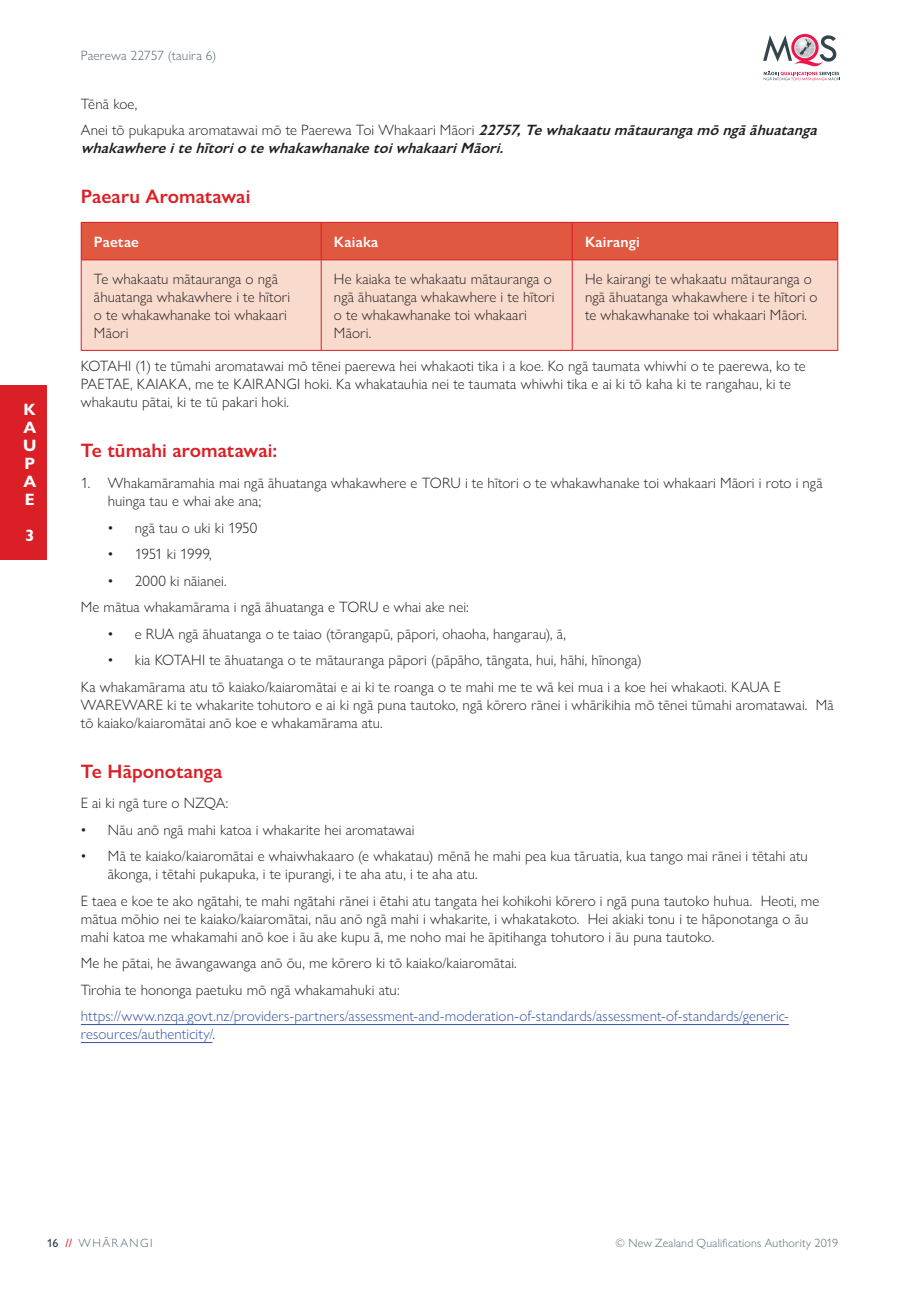
<style>
.page{position:relative;width:919px;height:1289px;background:#fff}
.page>*{position:absolute;margin:0;border:0;box-sizing:border-box;transform-origin:0 0}
.t1{font:600 19.5px "Gill Sans Nova";letter-spacing:.005em;color:#db1f26}
.t2{font:700 16.5px/18px "Gill Sans Nova";color:#fff;text-align:justify}
.t3{font:300 15px/18px "Gill Sans Nova";letter-spacing:.005em;color:#231f20}
.t4{font:italic 600 15px/18px "Gill Sans Nova";color:#231f20}
.t5{font:300 15px/18px "Gill Sans Nova";letter-spacing:.005em;color:#3051a3}
.t6{font:600 15px "Gill Sans Nova";letter-spacing:.015em;color:#fff}
.t7{font:300 15px "Gill Sans Nova";letter-spacing:-.02em;color:#231f20}
.t8{font:300 13.5px "Gill Sans Nova";letter-spacing:.01em;color:#586a73}
.t9{font:300 12px "Gill Sans Nova";letter-spacing:.015em;color:#586a73}
.t10{font:300 12px "Gill Sans Nova";letter-spacing:.125em;color:#586a73}
.s1{font-weight:300;font-style:normal}
.s2{font-weight:400}
.s3{color:#231f20}
.s4{font-weight:500;color:#33444d}
.s5{font-weight:500;color:#db1f26}
</style>
<div class="page">
<div style="left:81px;top:222px;width:240px;height:38px;background:#e15840"></div>
<svg style="left:763px;top:34px;width:77px;height:46px"></svg>
<div style="left:0;top:385px;width:47px;height:174px;background:#db1f26"></div>
<div style="left:321px;top:222px;width:251px;height:38px;background:#e15840"></div>
<div style="left:572px;top:222px;width:265px;height:38px;background:#e15840"></div>
<div style="left:81px;top:260px;width:240px;height:90px;background:#f9dbcd"></div>
<div style="left:321px;top:260px;width:251px;height:90px;background:#f9dbcd"></div>
<div style="left:572px;top:260px;width:265px;height:90px;background:#f9dbcd"></div>
<hr style="left:81px;top:222px;width:240px;height:1px;background:#db1f26">
<hr style="left:81px;top:223px;width:1px;height:36px;background:#db1f26">
<hr style="left:321px;top:222px;width:251px;height:1px;background:#db1f26">
<hr style="left:321px;top:223px;width:1px;height:36px;background:#db1f26">
<hr style="left:572px;top:222px;width:266px;height:1px;background:#db1f26">
<hr style="left:572px;top:223px;width:1px;height:36px;background:#db1f26">
<hr style="left:837px;top:223px;width:1px;height:36px;background:#db1f26">
<hr style="left:81px;top:259px;width:240px;height:1px;background:#db1f26">
<hr style="left:81px;top:260px;width:1px;height:90px;background:#db1f26">
<hr style="left:321px;top:259px;width:251px;height:1px;background:#db1f26">
<hr style="left:321px;top:260px;width:1px;height:90px;background:#db1f26">
<hr style="left:572px;top:259px;width:266px;height:1px;background:#db1f26">
<hr style="left:572px;top:260px;width:1px;height:90px;background:#db1f26">
<hr style="left:837px;top:260px;width:1px;height:90px;background:#db1f26">
<hr style="left:81px;top:350px;width:240px;height:1px;background:#db1f26">
<hr style="left:321px;top:350px;width:251px;height:1px;background:#db1f26">
<hr style="left:572px;top:350px;width:266px;height:1px;background:#db1f26">
<hr style="left:81px;top:1024px;width:707px;height:1px;background:#3051a3">
<hr style="left:81px;top:1042px;width:131px;height:1px;background:#3051a3">
<p class="t2" style="left:23px;top:400px;width:15px">K A U P A E</p>
<p class="t2" style="left:25px;top:526px;width:11px">3</p>
<p class="t8" style="left:81px;top:47px;width:137px">Paerewa 22757 (tauira 6)</p>
<p class="t3" style="left:81px;top:94px;width:58px">Tēnā koe,</p>
<h5 class="t4" style="left:81px;top:121px;width:742px"><span class="s1">Anei tō pukapuka aromatawai mō te Paerewa Toi Whakaari Māori</span> 22757,Tewhakaatumātaurangamōngāāhuatanga whakawhereitehītoriotewhakawhanaketoiwhakaariMāori.</h5>
<p class="t1" style="left:81px;top:184px;width:171px">Paearu Aromatawai</p>
<p class="t6" style="left:94px;top:232px;width:46px">Paetae</p>
<p class="t6" style="left:334px;top:232px;width:46px">Kaiaka</p>
<p class="t6" style="left:585px;top:232px;width:56px">Kairangi</p>
<p class="t3" style="left:94px;top:269px;width:198px">Te whakaatu mātauranga o ngā āhuatanga whakawhere i te hītori o te whakawhanake toi whakaari<br>Māori</p>
<p class="t3" style="left:334px;top:269px;width:222px">He kaiaka te whakaatu mātauranga o ngā āhuatanga whakawhere i te hītori o te whakawhanake toi whakaari<br>Māori.</p>
<p class="t3" style="left:585px;top:269px;width:234px">He kairangi te whakaatu mātauranga o ngā āhuatanga whakawhere i te hītori o te whakawhanake toi whakaari Māori.</p>
<p class="t3" style="left:81px;top:357px;width:726px">KOTAHI (1) te tūmahi aromatawai mō tēnei paerewa hei whakaoti tika i a koe. Ko ngā taumata whiwhi o te paerewa, ko te<br>PAETAE, KAIAKA, me te KAIRANGI hoki. Ka whakatauhia nei te taumata whiwhi tika e ai ki tō kaha ki te rangahau, ki te whakautu pātai, ki te tū pakari hoki.</p>
<h3 class="t1" style="left:81px;top:438px;width:198px">Te tūmahi aromatawai:</h3>
<p class="t3" style="left:108px;top:474px;width:716px;text-indent:-27px">1. Whakamāramahia mai ngā āhuatanga whakawhere e TORU i te hītori o te whakawhanake toi whakaari Māori i roto i ngā huinga tau e whai ake ana;</p>
<p class="t3" style="left:108px;top:518px;width:151px"><span class="s2">•</span> ngā tau o uki ki 1950</p>
<p class="t7" style="left:108px;top:545px;width:105px"><span class="s2">•</span> 1951 ki 1999,</p>
<p class="t3" style="left:81px;top:567px;width:389px;line-height:26.5px;text-indent:27px"><span class="s2">•</span> 2000 ki nāianei.<br>Me mātua whakamārama i ngā āhuatanga e TORU e whai ake nei:</p>
<p class="t3" style="left:108px;top:624px;width:459px"><span class="s2">•</span> e RUA ngā āhuatanga o te taiao (tōrangapū, pāpori, ohaoha, hangarau), ā,</p>
<p class="t3" style="left:108px;top:651px;width:535px"><span class="s2">•</span> kia KOTAHI te āhuatanga o te mātauranga pāpori (pāpāho, tāngata, hui, hāhi, hīnonga)</p>
<p class="t3" style="left:81px;top:677px;width:754px">Ka whakamārama atu tō kaiako/kaiaromātai e ai ki te roanga o te mahi me te wā kei mua i a koe hei whakaoti. KAUA E<br>WAREWARE ki te whakarite tohutoro e ai ki ngā puna tautoko, ngā kōrero rānei i whārikihia mō tēnei tūmahi aromatawai. Mā tō kaiako/kaiaromātai anō koe e whakamārama atu.</p>
<h3 class="t1" style="left:81px;top:759px;width:143px">Te Hāponotanga</h3>
<p class="t3" style="left:81px;top:794px;width:149px">E ai ki ngā ture o NZQA:</p>
<p class="t3" style="left:81px;top:820px;width:335px"><span class="s2">•</span> Nāu anō ngā mahi katoa i whakarite hei aromatawai</p>
<p class="t3" style="left:108px;top:847px;width:701px;text-indent:-27px"><span class="s2">•</span> Mā te kaiako/kaiaromātai e whaiwhakaaro (e whakatau) mēnā he mahi pea kua tāruatia, kua tango mai rānei i tētahi atu ākonga, i tētahi pukapuka, i te ipurangi, i te aha atu, i te aha atu.</p>
<p class="t3" style="left:81px;top:891px;width:740px">E taea e koe te ako ngātahi, te mahi ngātahi rānei i ētahi atu tangata hei kohikohi kōrero i ngā puna tautoko huhua. Heoti, me mātua mōhio nei te kaiako/kaiaromātai, nāu anō ngā mahi i whakarite, i whakatakoto. Hei akiaki tonu i te hāponotanga o āu mahi katoa me whakamahi anō koe i āu ake kupu ā, me noho mai he āpitihanga tohutoro i āu puna tautoko.</p>
<p class="t3" style="left:81px;top:954px;width:437px">Me he pātai, he āwangawanga anō ōu, me kōrero ki tō kaiako/kaiaromātai.</p>
<p class="t3" style="left:81px;top:980px;width:320px">Tirohia te hononga paetuku mō ngā whakamahuki atu:</p>
<p class="t5" style="left:81px;top:1007px;width:709px">https://www.nzqa.govt.nz/providers-partners/assessment-and-moderation-of-standards/assessment-of-standards/generic&shy;resources/authenticity/<span class="s3">.</span></p>
<p class="t10" style="left:47px;top:1235px;width:107px"><span class="s4">16</span> <span class="s5">//</span> WHĀRANGI</p>
<p class="t9" style="left:615px;top:1235px;width:224px">© New Zealand Qualifications Authority 2019</p>
</div>
